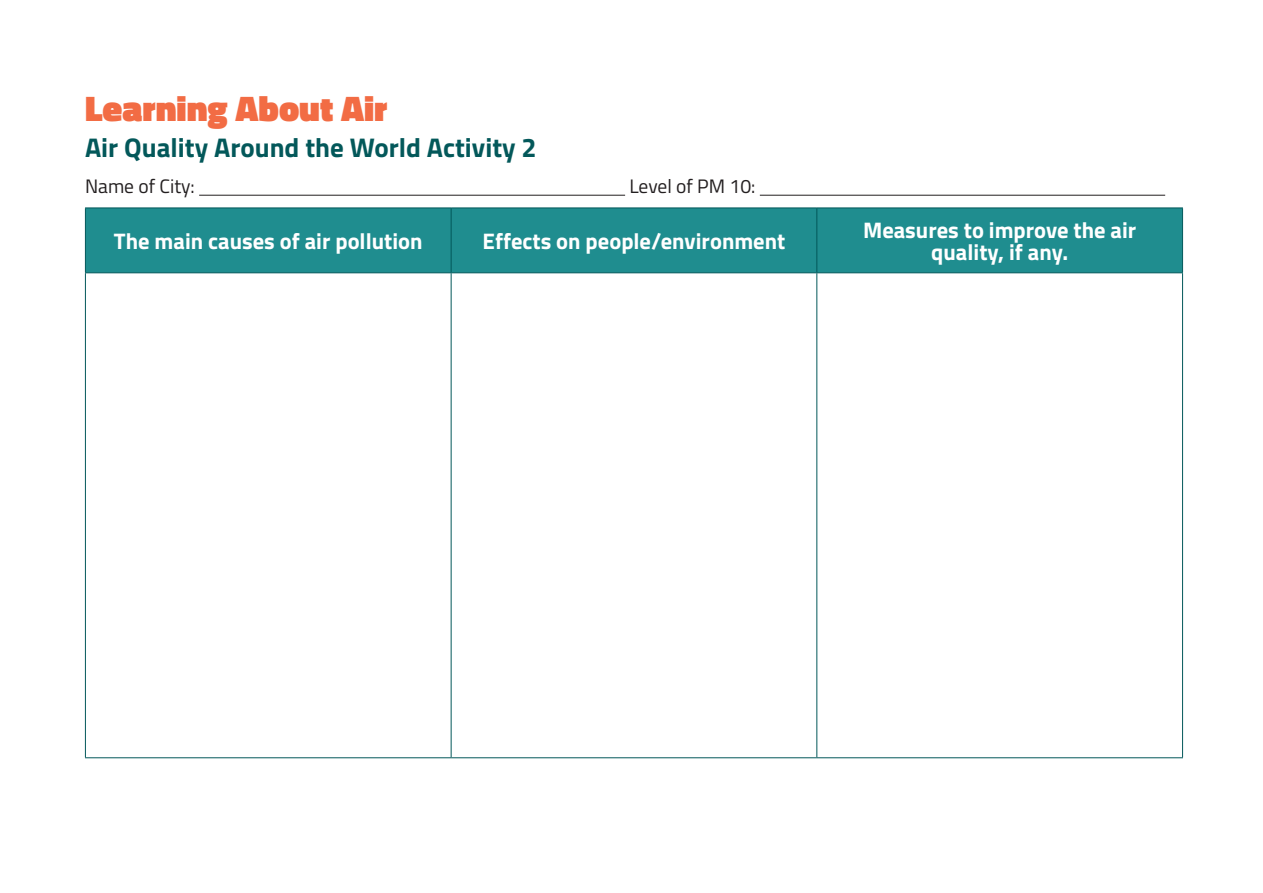
<style>
.page{position:relative;width:1263px;height:893px;background:#fff}
.page>*{position:absolute;margin:0;border:0;box-sizing:border-box;transform-origin:0 0}
.Chapter_Heading{font:900 36px "Titillium";color:#f26c44}
.Headline{font:700 27px "Titillium";color:#03585a}
.Headline_2{font:700 22.5px/22.5px "Titillium";color:#fff;text-align:center}
.Main_Paragraph_Style{font:19.5px "Titillium";color:#231f20}
</style>
<div class="page">
<hr style="left:199px;top:195px;width:426px;height:1px;background:#231f20">
<hr style="left:760px;top:195px;width:405px;height:1px;background:#231f20">
<div style="left:86px;top:209px;width:1096px;height:63px;background:#1f8d8f"></div>
<hr style="left:85px;top:208px;width:366px;height:1px;background:#03585a">
<hr style="left:85px;top:208px;width:1px;height:64px;background:#03585a">
<hr style="left:451px;top:208px;width:366px;height:1px;background:#03585a">
<hr style="left:451px;top:208px;width:1px;height:64px;background:#03585a">
<hr style="left:817px;top:208px;width:366px;height:1px;background:#03585a">
<hr style="left:816px;top:208px;width:1px;height:64px;background:#03585a">
<hr style="left:1182px;top:208px;width:1px;height:64px;background:#03585a">
<hr style="left:85px;top:272px;width:366px;height:1px;background:#03585a">
<hr style="left:85px;top:273px;width:1px;height:484px;background:#03585a">
<hr style="left:451px;top:272px;width:366px;height:1px;background:#03585a">
<hr style="left:451px;top:273px;width:1px;height:484px;background:#03585a">
<hr style="left:817px;top:272px;width:366px;height:1px;background:#03585a">
<hr style="left:816px;top:273px;width:1px;height:484px;background:#03585a">
<hr style="left:1182px;top:273px;width:1px;height:484px;background:#03585a">
<hr style="left:85px;top:757px;width:366px;height:1px;background:#03585a">
<hr style="left:451px;top:757px;width:366px;height:1px;background:#03585a">
<hr style="left:817px;top:757px;width:366px;height:1px;background:#03585a">
<p class="Chapter_Heading" style="left:85px;top:82px;width:304px">Learning About Air</p>
<p class="Headline" style="left:85px;top:127px;width:453px">Air Quality Around the World Activity 2</p>
<p class="Main_Paragraph_Style" style="left:85px;top:172px;width:111px">Name of City:</p>
<p class="Main_Paragraph_Style" style="left:629px;top:172px;width:128px">Level of PM 10:</p>
<p class="Headline_2" style="left:114px;top:229px;width:310px">The main causes of air pollution</p>
<p class="Headline_2" style="left:483px;top:229px;width:304px">Effects on people/environment</p>
<p class="Headline_2" style="left:863px;top:217px;width:275px">Measures to improve the air quality, if any.</p>
</div>
